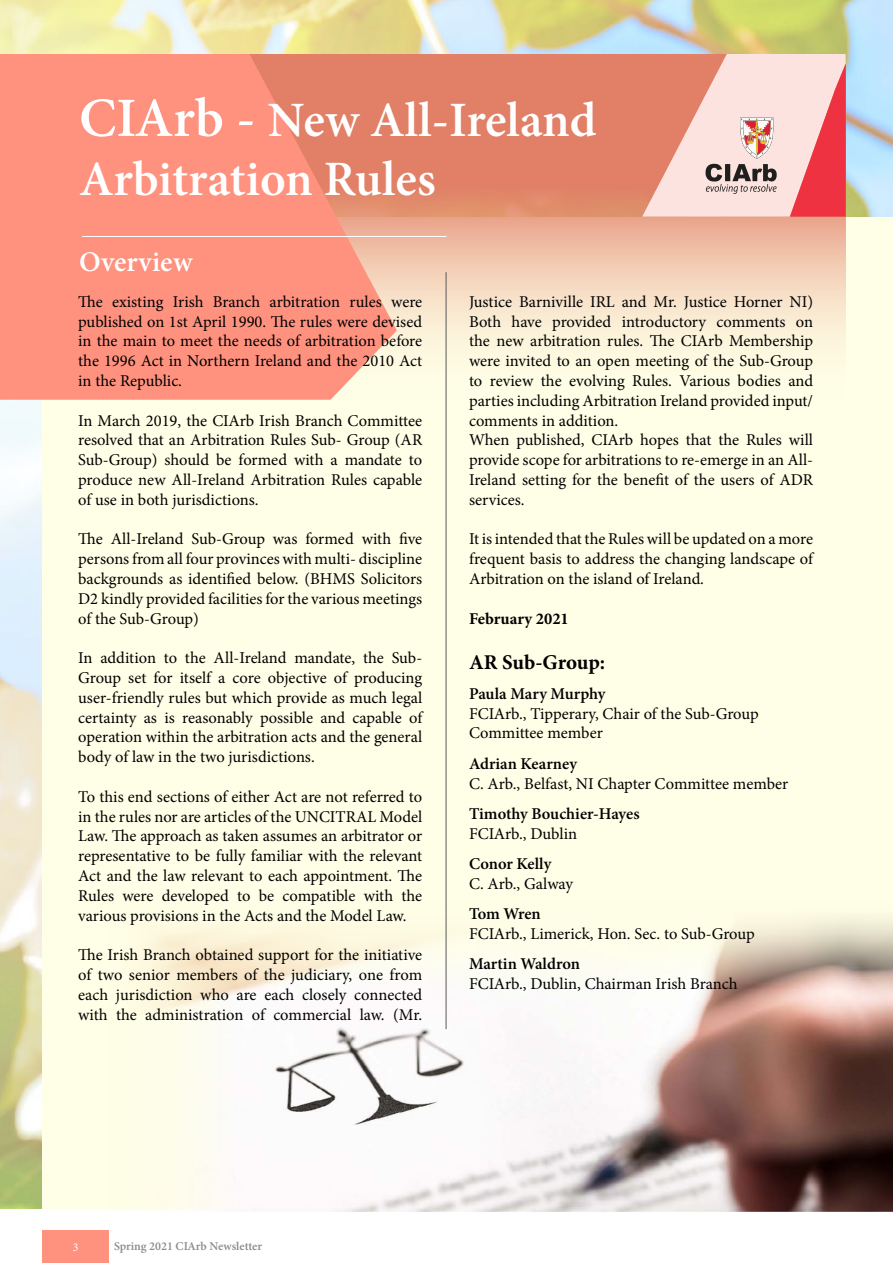
<style>
.page{position:relative;width:893px;height:1263px;background:#fff}
.page>*{position:absolute;margin:0;border:0;box-sizing:border-box;transform-origin:0 0}
.t1{font:600 49.5px/59.4px "Minion Pro";color:#fff}
.t2{font:600 28.5px "Minion Pro";letter-spacing:.01em;color:#fff}
.t3{font:700 21px "Minion Pro";letter-spacing:-.01em;color:#000}
.t4{font:16.5px/19.8px "Minion Pro";color:#000;text-align:justify}
.t5{font:600 16.5px "Minion Pro";letter-spacing:-.005em;color:#000}
.t6{font:700 16.5px "Minion Pro";color:#000}
.t7{font:600 12px "Minion Pro";letter-spacing:-.005em;color:#58595b}
.t8{font:12px "Minion Pro";color:#fff}
.s1{font-size:55.5px}
</style>
<div class="page">
<img style="left:0;top:0;width:893px;height:1209px">
<div style="left:43px;top:218px;width:850px;height:991px;background:#fffee6"></div>
<img style="left:151px;top:902px;width:742px;height:309px">
<svg style="left:397px;top:54px;width:449px;height:346px"></svg>
<hr style="left:446px;top:272px;width:1px;height:757px;background:#58595b">
<svg style="left:643px;top:54px;width:203px;height:163px;background:#eeb0aa"></svg>
<svg style="left:0;top:54px;width:397px;height:346px;background:#fa927e"></svg>
<hr style="left:82px;top:236px;width:364px;height:1px;background:#fff">
<div style="left:43px;top:1231px;width:66px;height:32px;background:#ff917f"></div>
<h1 class="t1" style="left:79px;top:90px;width:519px"><span class="s1">CIArb -</span> New All-Ireland<br>Arbitration Rules</h1>
<h2 class="t2" style="left:79px;top:242px;width:115px">Overview</h2>
<p class="t4" style="left:78px;top:292px;width:346px">The existing Irish Branch arbitration rules were published on 1st April 1990. The rules were devised in the main to meet the needs of arbitration before the 1996 Act in Northern Ireland and the 2010 Act in the Republic.</p>
<p class="t4" style="left:78px;top:410px;width:346px">In March 2019, the CIArb Irish Branch Committee resolved that an Arbitration Rules Sub- Group (AR Sub-Group) should be formed with a mandate to produce new All-Ireland Arbitration Rules capable of use in both jurisdictions.</p>
<p class="t4" style="left:78px;top:529px;width:346px">The All-Ireland Sub-Group was formed with five persons from all four provinces with multi- discipline backgrounds as identified below. (BHMS Solicitors D2 kindly provided facilities for the various meetings of the Sub-Group)</p>
<p class="t4" style="left:78px;top:648px;width:346px">In addition to the All-Ireland mandate, the Sub-Group set for itself a core objective of producing user-friendly rules but which provide as much legal certainty as is reasonably possible and capable of operation within the arbitration acts and the general body of law in the two jurisdictions.</p>
<p class="t4" style="left:78px;top:787px;width:346px">To this end sections of either Act are not referred to in the rules nor are articles of the UNCITRAL Model Law. The approach as taken assumes an arbitrator or representative to be fully familiar with the relevant Act and the law relevant to each appointment. The Rules were developed to be compatible with the various provisions in the Acts and the Model Law.</p>
<p class="t4" style="left:78px;top:945px;width:346px">The Irish Branch obtained support for the initiative of two senior members of the judiciary, one from each jurisdiction who are each closely connected with the administration of commercial law. (Mr.</p>
<p class="t4" style="left:469px;top:292px;width:346px;text-align:left">Justice Barniville IRL and Mr. Justice Horner NI)<br>Both have provided introductory comments on the new arbitration rules. The CIArb Membership were invited to an open meeting of the Sub-Group to review the evolving Rules. Various bodies and parties including Arbitration Ireland provided input/ comments in addition.<br>When published, CIArb hopes that the Rules will provide scope for arbitrations to re-emerge in an All-Ireland setting for the benefit of the users of ADR services.</p>
<p class="t4" style="left:469px;top:529px;width:346px">It is intended that the Rules will be updated on a more frequent basis to address the changing landscape of Arbitration on the island of Ireland.</p>
<p class="t6" style="left:469px;top:607px;width:101px">February 2021</p>
<p class="t3" style="left:469px;top:647px;width:138px">AR Sub-Group:</p>
<p class="t5" style="left:469px;top:682px;width:138px">Paula Mary Murphy</p>
<p class="t4" style="left:469px;top:704px;width:291px">FCIArb., Tipperary, Chair of the Sub-Group<br>Committee member</p>
<p class="t5" style="left:469px;top:752px;width:109px">Adrian Kearney</p>
<p class="t4" style="left:469px;top:773px;width:321px">C. Arb., Belfast, NI Chapter Committee member</p>
<p class="t5" style="left:469px;top:802px;width:172px">Timothy Bouchier-Hayes</p>
<p class="t4" style="left:469px;top:823px;width:110px">FCIArb., Dublin</p>
<p class="t5" style="left:469px;top:852px;width:84px">Conor Kelly</p>
<p class="t4" style="left:469px;top:874px;width:106px">C. Arb., Galway</p>
<p class="t5" style="left:469px;top:902px;width:73px">Tom Wren</p>
<p class="t4" style="left:469px;top:924px;width:287px">FCIArb., Limerick, Hon. Sec. to Sub-Group</p>
<p class="t5" style="left:469px;top:952px;width:112px">Martin Waldron</p>
<p class="t4" style="left:469px;top:974px;width:270px">FCIArb., Dublin, Chairman Irish Branch</p>
<p class="t8" style="left:73px;top:1239px;width:7px">3</p>
<p class="t7" style="left:114px;top:1238px;width:150px">Spring 2021 CIArb Newsletter</p>
</div>
